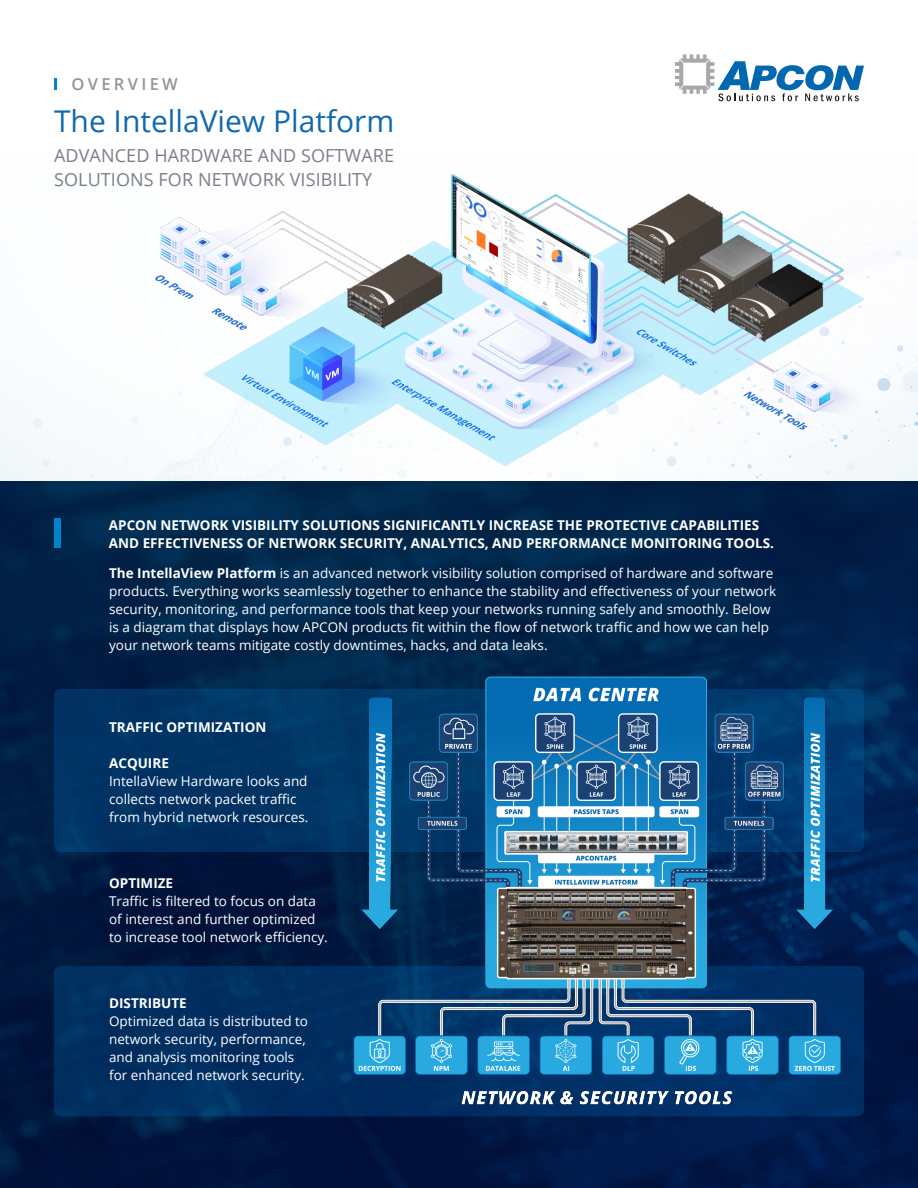
<style>
.page{position:relative;width:918px;height:1188px;background:#fff}
.page>*{position:absolute;margin:0;border:0;box-sizing:border-box;transform-origin:0 0}
.t1{font:30px "Open Sans";color:#1069af}
.Header_small{font:18px/24px "Open Sans";letter-spacing:.005em;color:#7a7f8b}
.t2{font:600 16.5px "Open Sans";letter-spacing:.2em;color:#939598}
.Text{font:13.5px/18px "Open Sans";color:#fff}
.Text-2{font:700 13.5px/18px "Open Sans";color:#fff}
.s1{font-weight:700}
</style>
<div class="page">
<img style="left:0;top:250px;width:918px;height:938px">
<svg style="left:675px;top:54px;width:189px;height:47px"></svg>
<svg style="left:54px;top:78px;width:3px;height:12px"></svg>
<div style="left:54px;top:689px;width:810px;height:163px;background:#013364;border-radius:7px"></div>
<div style="left:54px;top:966px;width:810px;height:150px;background:#012e60;border-radius:7px"></div>
<div style="left:54px;top:518px;width:6px;height:30px;background:#0084ca"></div>
<img style="left:331px;top:650px;width:533px;height:466px">
<img style="left:54px;top:174px;width:810px;height:300px">
<p class="t2" style="left:72px;top:73px;width:108px">OVERVIEW</p>
<p class="t1" style="left:54px;top:101px;width:342px">The IntellaView Platform</p>
<p class="Header_small" style="left:54px;top:143px;width:341px">ADVANCED HARDWARE AND SOFTWARE<br>SOLUTIONS FOR NETWORK VISIBILITY</p>
<p class="Text-2" style="left:109px;top:515px;width:667px">APCON NETWORK VISIBILITY SOLUTIONS SIGNIFICANTLY INCREASE THE PROTECTIVE CAPABILITIES<br>AND EFFECTIVENESS OF NETWORK SECURITY, ANALYTICS, AND PERFORMANCE MONITORING TOOLS.</p>
<p class="Text" style="left:109px;top:563px;width:669px"><span class="s1">The IntellaView Platform</span> is an advanced network visibility solution comprised of hardware and software products. Everything works seamlessly together to enhance the stability and effectiveness of your network security, monitoring, and performance tools that keep your networks running safely and smoothly. Below is a diagram that displays how APCON products fit within the flow of network traffic and how we can help your network teams mitigate costly downtimes, hacks, and data leaks.</p>
<p class="Text-2" style="left:109px;top:718px;width:159px">TRAFFIC OPTIMIZATION</p>
<p class="Text" style="left:109px;top:754px;width:201px"><span class="s1">ACQUIRE<br></span>IntellaView Hardware looks and collects network packet traffic from hybrid network resources.</p>
<p class="Text" style="left:109px;top:874px;width:220px"><span class="s1">OPTIMIZE<br></span>Traffic is filtered to focus on data of interest and further optimized to increase tool network efficiency.</p>
<p class="Text" style="left:109px;top:994px;width:200px"><span class="s1">DISTRIBUTE<br></span>Optimized data is distributed to network security, performance, and analysis monitoring tools for enhanced network security.</p>
</div>
